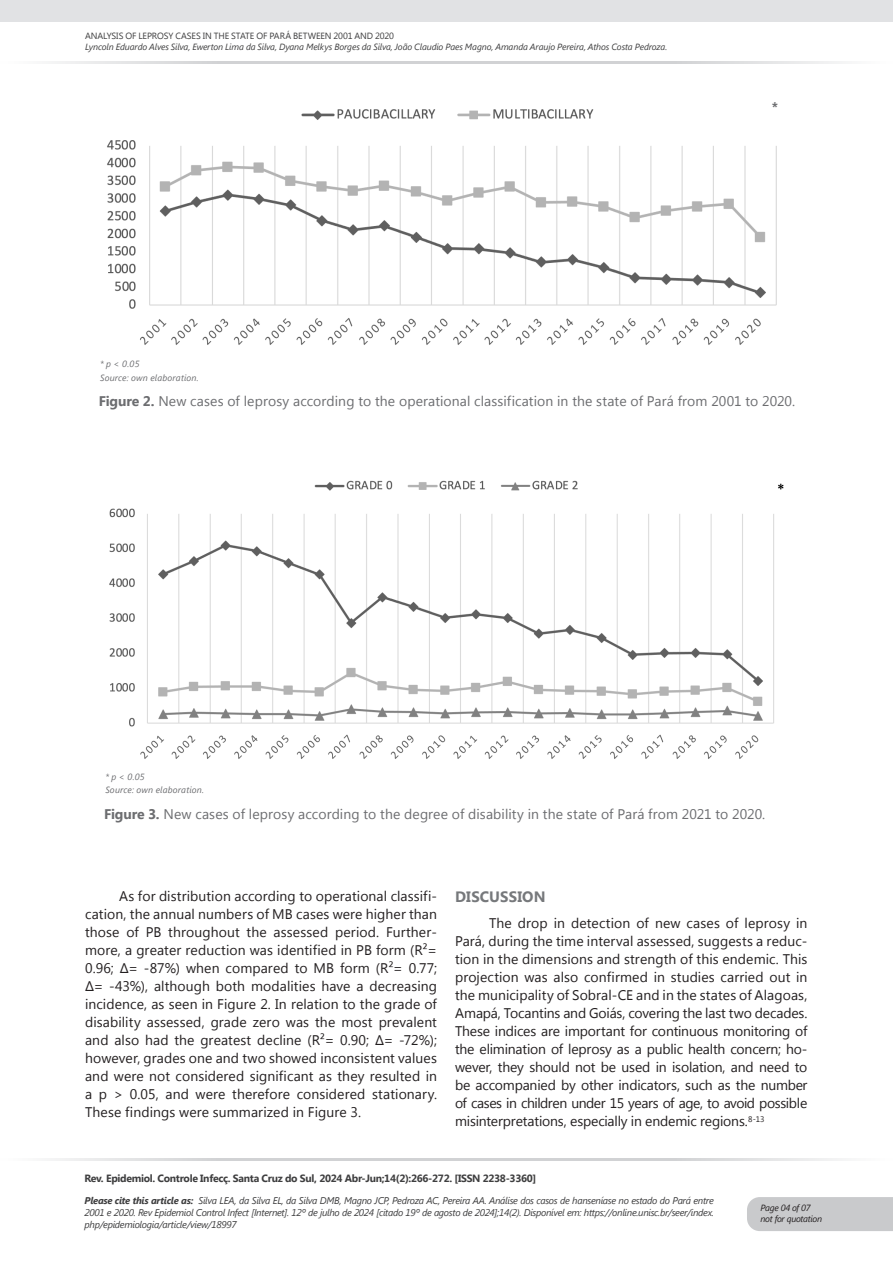
<style>
.page{position:relative;width:893px;height:1263px;background:#fff}
.page>*{position:absolute;margin:0;border:0;box-sizing:border-box;transform-origin:0 0}
.SESSAO{font:700 15px "Segoe UI";letter-spacing:.01em;color:#76787b}
.texto_ok{font:13.95px/18px "Segoe UI";color:#231f20;text-align:justify}
.TABELA{font:13.95px "Segoe UI";letter-spacing:.005em;color:#6c6d70}
.TABELA-2{font:700 13.95px "Segoe UI";color:#6c6d70}
.t1{font:700 10.5px "Segoe UI";letter-spacing:-.03em;color:#3e3e3f}
.t2{font:italic 9.75px/11.7px "Segoe UI";letter-spacing:-.03em;color:#3e3e3f;text-align:justify}
.t3{font:italic 9px "Segoe UI";letter-spacing:-.01em;color:#3e3e3f}
.legenda_TABELA{font:italic 9px "Segoe UI";letter-spacing:.02em;color:#6c6d70}
.t4{font:9px "Segoe UI";letter-spacing:-.01em;color:#3e3e3f}
.t5{font:italic 9px "Segoe UI";letter-spacing:-.03em;color:#231f20}
.s1{font-weight:700}
</style>
<div class="page">
<hr style="left:0;top:61px;width:447px;height:3px;background:#d1d2d4">
<hr style="left:446px;top:61px;width:447px;height:3px;background:#d1d2d4">
<div style="left:0;top:0;width:893px;height:21px;background:#e1e2e4"></div>
<div style="left:747px;top:1197px;width:146px;height:34px;background:#c9cacc"></div>
<hr style="left:0;top:1158px;width:446px;height:3px;background:#d1d2d4">
<hr style="left:446px;top:1158px;width:446px;height:3px;background:#d1d2d4">
<img style="left:107px;top:109px;width:670px;height:236px">
<img style="left:109px;top:480px;width:675px;height:279px">
<p class="t4" style="left:85px;top:29px;width:311px">ANALYSIS OF LEPROSY CASES IN THE STATE OF PARÁ BETWEEN 2001 AND 2020</p>
<p class="t3" style="left:85px;top:40px;width:584px">Lyncoln Eduardo Alves Silva, Ewerton Lima da Silva, Dyana Melkys Borges da Silva, João Claudio Paes Magno, Amanda Araujo Pereira, Athos Costa Pedroza.</p>
<p class="legenda_TABELA" style="left:100px;top:358px;width:41px">* p &lt; 0.05</p>
<p class="legenda_TABELA" style="left:100px;top:371px;width:100px">Source: own elaboration.</p>
<p class="TABELA-2" style="left:772px;top:97px;width:8px">*</p>
<p class="TABELA" style="left:99px;top:391px;width:698px"><span class="s1">Figure 2.</span> New cases of leprosy according to the operational classification in the state of Pará from 2001 to 2020.</p>
<p class="legenda_TABELA" style="left:105px;top:770px;width:41px">* p &lt; 0.05</p>
<p class="legenda_TABELA" style="left:105px;top:784px;width:100px">Source: own elaboration.</p>
<p class="TABELA" style="left:104px;top:804px;width:663px"><span class="s1">Figure 3.</span> New cases of leprosy according to the degree of disability in the state of Pará from 2021 to 2020.</p>
<p class="texto_ok" style="left:85px;top:886px;width:353px;text-indent:34px">As for distribution according to operational classifi&shy;cation, the annual numbers of MB cases were higher than those of PB throughout the assessed period. Further&shy;more, a greater reduction was identified in PB form (R²= 0.96; Δ= -87%) when compared to MB form (R²= 0.77; Δ= -43%), although both modalities have a decreasing incidence, as seen in Figure 2. In relation to the grade of disability assessed, grade zero was the most prevalent and also had the greatest decline (R²= 0.90; Δ= -72%); however, grades one and two showed inconsistent values and were not considered significant as they resulted in a p &gt; 0.05, and were therefore considered stationary.<br>These findings were summarized in Figure 3.</p>
<p class="SESSAO" style="left:455px;top:886px;width:92px">DISCUSSION</p>
<p class="texto_ok" style="left:455px;top:914px;width:354px;text-indent:34px">The drop in detection of new cases of leprosy in Pará, during the time interval assessed, suggests a reduc&shy;tion in the dimensions and strength of this endemic. This projection was also confirmed in studies carried out in the municipality of Sobral-CE and in the states of Alagoas, Amapá, Tocantins and Goiás, covering the last two decades.<br>These indices are important for continuous monitoring of the elimination of leprosy as a public health concern; ho&shy;wever, they should not be used in isolation, and need to be accompanied by other indicators, such as the number of cases in children under 15 years of age, to avoid possible misinterpretations, especially in endemic regions.<sup>8-13</sup></p>
<p class="t1" style="left:85px;top:1170px;width:453px">Rev. Epidemiol. Controle Infecç. Santa Cruz do Sul, 2024 Abr-Jun;14(2):266-272. [ISSN 2238-3360]</p>
<p class="t2" style="left:85px;top:1194px;width:631px"><span class="s1">Please cite this article as:</span> Silva LEA, da Silva EL, da Silva DMB, Magno JCP, Pedroza AC, Pereira AA. Análise dos casos de hanseníase no estado do Pará entre 2001 e 2020. Rev Epidemiol Control Infect [Internet]. 12º de julho de 2024 [citado 19º de agosto de 2024];14(2). Disponível em: https://online.unisc.br/seer/index. php/epidemiologia/article/view/18997</p>
<p class="t5" style="left:760px;top:1201px;width:52px">Page 04 of 07</p>
<p class="t5" style="left:760px;top:1212px;width:63px">not for quotation</p>
</div>
